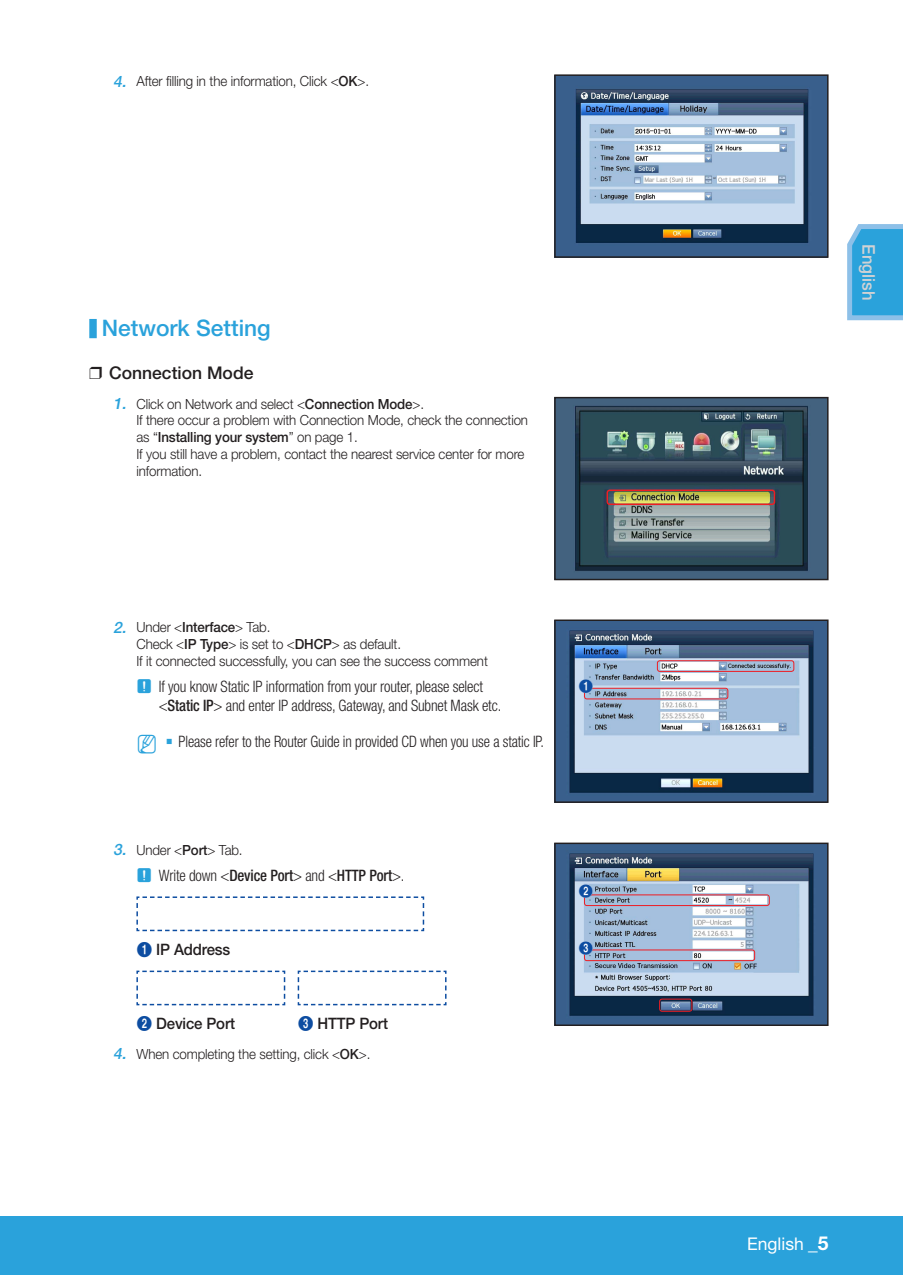
<style>
.page{position:relative;width:903px;height:1275px;background:#fff}
.page>*{position:absolute;margin:0;border:0;box-sizing:border-box;transform-origin:0 0}
.t1{font:500 22.75px "Helvetica Neue cp";color:#2aa2db}
.t2{font:500 17.5px "Helvetica Neue cp";color:#231f20}
.t3{font:17.5px "Helvetica Neue cp";color:#fff}
.t4{font:500 17.5px "Helvetica Neue cp";color:#d1d2d4;scale:.95 1}
.t5{font:300 condensed 15.75px/18.9px "Helvetica Neue cp";letter-spacing:-.01em;color:#231f20;scale:.95 1}
.t6{font:300 condensed 15.75px "Helvetica Neue cp";letter-spacing:-.01em;color:#231f20;scale:.93 1}
.t7{font:500 condensed 15.75px "Helvetica Neue cp";letter-spacing:-.01em;color:#231f20;scale:.95 1}
.t8{font:500 15.75px "Helvetica Neue cp";letter-spacing:-.01em;color:#231f20;scale:.95 1}
.t9{font:300 14px/16.8px "Helvetica Neue cp";letter-spacing:-.01em;color:#231f20;scale:.95 1}
.t10{font:14px "Numberblackfilled";color:#0d4da1}
.s1{font-weight:500;font-style:italic;font-size:15.75px;color:#2aa2db}
.s2{font-weight:500}
.s3{font-family:"CP Icon 2";font-weight:400;font-stretch:normal;color:#2aa2db}
.s4{font-family:"CP Icon 2";font-weight:400;font-stretch:normal;font-size:21px;color:#2aa2db}
.s5{font-family:"SI Icon HR755";font-weight:400;font-stretch:normal;color:#2aa2db}
.s6{font-weight:300}
.s7{font-family:"Numberblackfilled";font-weight:400;color:#0d4da1}
.s8{font-weight:700;font-size:19.25px}
</style>
<div class="page">
<div style="left:0;top:1216px;width:903px;height:59px;background:#2aa2db"></div>
<svg style="left:847px;top:224px;width:56px;height:97px;background:#42aade"></svg>
<div style="left:89px;top:319px;width:8px;height:19px;background:#2aa2db"></div>
<svg style="left:136px;top:896px;width:289px;height:36px"></svg>
<svg style="left:136px;top:970px;width:150px;height:36px"></svg>
<svg style="left:297px;top:970px;width:150px;height:36px"></svg>
<img style="left:556px;top:76px;width:270px;height:180px">
<div style="left:554px;top:74px;width:274px;height:184px;border:1px solid #231f20"></div>
<img style="left:556px;top:399px;width:270px;height:179px">
<div style="left:554px;top:397px;width:274px;height:183px;border:1px solid #231f20"></div>
<div style="left:606px;top:489px;width:169px;height:16px;border:1px solid #ee1d23;border-radius:2px"></div>
<img style="left:556px;top:621px;width:270px;height:180px">
<div style="left:554px;top:619px;width:274px;height:184px;border:1px solid #231f20"></div>
<div style="left:584px;top:688px;width:144px;height:11px;border:1px solid #ee1d23;border-radius:2px"></div>
<div style="left:579px;top:679px;width:14px;height:14px;background:#fff;border-radius:50%"></div>
<div style="left:657px;top:660px;width:137px;height:12px;border:1px solid #ee1d23;border-radius:2px"></div>
<img style="left:556px;top:845px;width:270px;height:179px">
<div style="left:554px;top:843px;width:274px;height:183px;border:1px solid #231f20"></div>
<div style="left:584px;top:894px;width:186px;height:12px;border:1px solid #ee1d23;border-radius:2px"></div>
<div style="left:579px;top:884px;width:14px;height:14px;background:#fff;border-radius:50%"></div>
<div style="left:584px;top:949px;width:171px;height:12px;border:1px solid #ee1d23;border-radius:2px"></div>
<div style="left:579px;top:941px;width:14px;height:14px;background:#fff;border-radius:50%"></div>
<div style="left:659px;top:999px;width:33px;height:13px;border:1px solid #ee1d23;border-radius:2px"></div>
<p class="t9" style="left:113px;top:73px;width:271px"><span class="s1">4.</span> After filling in the information, Click &lt;<span class="s2">OK</span>&gt;.</p>
<h1 class="t1" style="left:102px;top:315px;width:170px">Network Setting</h1>
<p class="t2" style="left:89px;top:363px;width:166px">❒ Connection Mode</p>
<p class="t9" style="left:136px;top:395px;width:414px;text-indent:-23px"><span class="s1">1.</span> Click on Network and select &lt;<span class="s2">Connection Mode</span>&gt;.<br>If there occur a problem with Connection Mode, check the connection as “<span class="s2">Installing your system</span>” on page 1.<br>If you still have a problem, contact the nearest service center for more information.</p>
<p class="t9" style="left:136px;top:619px;width:371px;text-indent:-23px"><span class="s1">2.</span> Under &lt;<span class="s2">Interface</span>&gt; Tab.<br>Check &lt;<span class="s2">IP Type</span>&gt; is set to &lt;<span class="s2">DHC P</span>&gt; as default.<br>If it connected successfully, you can see the success comment</p>
<p class="t5" style="left:159px;top:677px;width:362px;text-indent:-22px"><span class="s3">J</span> If you know Static IP information from your router, please select &lt;<span class="s2">Static IP</span>&gt; and enter IP address, Gateway, and Subnet Mask etc.</p>
<p class="t6" style="left:136px;top:732px;width:440px"><span class="s4">M</span> <span class="s5">`</span> Please refer to the Router Guide in provided CD when you use a static IP.</p>
<p class="t9" style="left:113px;top:841px;width:138px"><span class="s1">3.</span> Under &lt;<span class="s2">Port</span>&gt; Tab.</p>
<p class="t7" style="left:136px;top:866px;width:284px"><span class="s3">J</span> <span class="s6">Write down &lt;</span>Device Port<span class="s6">&gt; and &lt;</span>HTTP Port<span class="s6">&gt;.</span></p>
<p class="t8" style="left:136px;top:940px;width:100px"><span class="s7">1</span> IP Address</p>
<p class="t8" style="left:136px;top:1014px;width:105px"><span class="s7">2</span> Device Port</p>
<p class="t8" style="left:298px;top:1014px;width:97px"><span class="s7">3</span> HTTP Port</p>
<p class="t9" style="left:113px;top:1045px;width:272px"><span class="s1">4.</span> When completing the setting, click &lt;<span class="s2">OK</span>&gt;.</p>
<p class="t10" style="left:578px;top:679px;width:16px">1</p>
<p class="t10" style="left:578px;top:884px;width:16px">2</p>
<p class="t10" style="left:578px;top:941px;width:16px">3</p>
<p class="t4" style="left:879px;top:244px;width:61px;rotate:90deg">English</p>
<p class="t3" style="left:747px;top:1234px;width:83px">English <span class="s8">_5</span></p>
</div>
